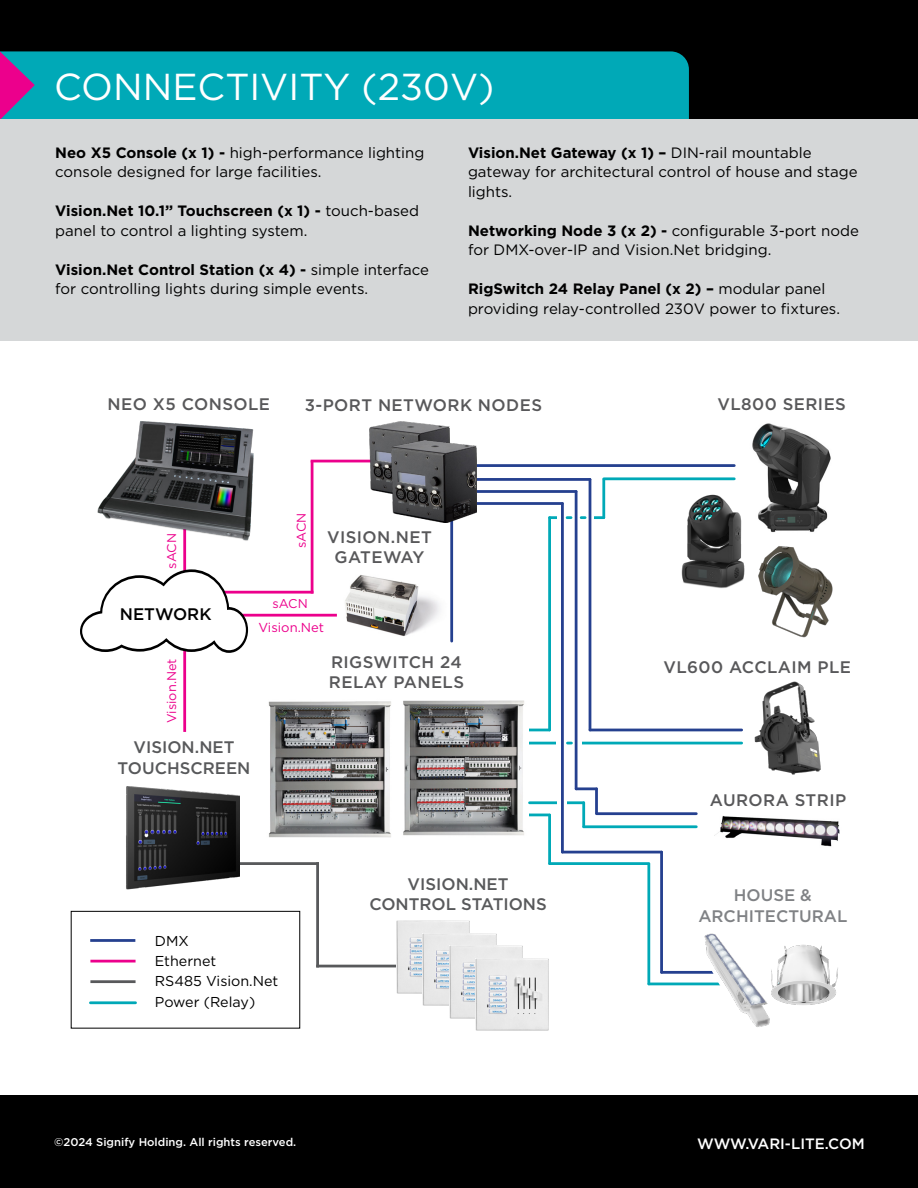
<style>
.page{position:relative;width:918px;height:1188px;background:#fff}
.page>*{position:absolute;margin:0;border:0;box-sizing:border-box;transform-origin:0 0}
.t1{font:37.5px "Gotham";color:#fff}
.t2{font:500 16.65px/20.1px "Gotham";letter-spacing:.025em;color:#58585a}
.t3{font:500 16.65px/20.7px "Gotham";color:#58595b;text-align:center}
.t4{font:500 16.65px/20.7px "Gotham";color:#808285;text-align:center}
.t5{font:500 16.65px "Gotham";color:#000}
.t6{font:15px/19.5px "Gotham";color:#000}
.t7{font:500 15px "Gotham";color:#fff}
.t8{font:14.4px/20.4px "Gotham";color:#000}
.t9{font:13.05px "Gotham";color:#ec008c}
.t10{font:12.75px "Gotham";color:#ec008c}
.t11{font:500 11.25px "Gotham";color:#fff}
.s1{font-weight:700}
</style>
<div class="page">
<div style="left:0;top:0;width:918px;height:120px;background:#000"></div>
<div style="left:0;top:51px;width:689px;height:69px;background:#00a9b7"></div>
<svg style="left:0;top:52px;width:35px;height:68px;background:#7855a2"></svg>
<div style="left:0;top:120px;width:918px;height:221px;background:#d5d7d8"></div>
<div style="left:0;top:1096px;width:918px;height:92px;background:#000"></div>
<hr style="left:550px;top:516px;width:54px;height:3px;background:#00a9b7">
<hr style="left:450px;top:496px;width:3px;height:145px;background:#25408f">
<hr style="left:502px;top:742px;width:240px;height:2px;background:#00a9b7">
<svg style="left:557px;top:735px;width:25px;height:16px"></svg>
<hr style="left:460px;top:478px;width:130px;height:3px;background:#25408f">
<hr style="left:649px;top:983px;width:130px;height:2px;background:#00a9b7">
<hr style="left:473px;top:814px;width:77px;height:2px;background:#00a9b7">
<hr style="left:548px;top:815px;width:3px;height:49px;background:#00a9b7">
<hr style="left:550px;top:862px;width:99px;height:3px;background:#00a9b7">
<hr style="left:647px;top:864px;width:3px;height:120px;background:#00a9b7">
<hr style="left:662px;top:971px;width:62px;height:3px;background:#25408f">
<hr style="left:455px;top:502px;width:107px;height:3px;background:#25408f">
<hr style="left:455px;top:490px;width:121px;height:3px;background:#25408f">
<hr style="left:476px;top:729px;width:74px;height:2px;background:#00a9b7">
<hr style="left:181px;top:862px;width:138px;height:3px;background:#58595b">
<hr style="left:183px;top:503px;width:3px;height:229px;background:#ec008c">
<hr style="left:316px;top:862px;width:3px;height:105px;background:#58595b">
<hr style="left:316px;top:965px;width:103px;height:2px;background:#58595b">
<img style="left:126px;top:786px;width:114px;height:103px">
<img style="left:703px;top:933px;width:67px;height:94px">
<hr style="left:548px;top:518px;width:3px;height:212px;background:#00a9b7">
<hr style="left:562px;top:851px;width:100px;height:2px;background:#25408f">
<hr style="left:660px;top:852px;width:3px;height:120px;background:#25408f">
<hr style="left:90px;top:939px;width:45px;height:3px;background:#25408f">
<hr style="left:90px;top:960px;width:46px;height:3px;background:#ec008c">
<div style="left:71px;top:911px;width:229px;height:118px;border:1px solid #000"></div>
<hr style="left:90px;top:1001px;width:46px;height:3px;background:#00a8b7">
<hr style="left:90px;top:980px;width:46px;height:3px;background:#58595b">
<img style="left:768px;top:936px;width:70px;height:73px">
<svg style="left:476px;top:445px;width:1px;height:17px"></svg>
<svg style="left:557px;top:513px;width:37px;height:9px"></svg>
<hr style="left:590px;top:729px;width:152px;height:2px;background:#25408f">
<img style="left:396px;top:921px;width:74px;height:72px">
<img style="left:423px;top:933px;width:73px;height:73px">
<img style="left:449px;top:946px;width:73px;height:72px">
<img style="left:476px;top:959px;width:73px;height:72px">
<hr style="left:311px;top:460px;width:81px;height:2px;background:#ec008c">
<hr style="left:212px;top:614px;width:139px;height:3px;background:#ec008c">
<hr style="left:311px;top:461px;width:2px;height:133px;background:#ec008c">
<img style="left:369px;top:422px;width:80px;height:72px">
<hr style="left:214px;top:591px;width:99px;height:3px;background:#ec008c">
<img style="left:337px;top:575px;width:103px;height:61px">
<svg style="left:80px;top:569px;width:169px;height:86px"></svg>
<img style="left:752px;top:423px;width:79px;height:110px">
<svg style="left:758px;top:546px;width:75px;height:92px"></svg>
<img style="left:681px;top:489px;width:73px;height:100px">
<img style="left:268px;top:701px;width:123px;height:137px">
<svg style="left:403px;top:700px;width:125px;height:136px;background:#8d8c8d"></svg>
<img style="left:97px;top:421px;width:157px;height:129px">
<img style="left:754px;top:681px;width:67px;height:94px">
<hr style="left:597px;top:812px;width:99px;height:3px;background:#25408f">
<hr style="left:584px;top:825px;width:112px;height:3px;background:#00a9b7">
<img style="left:715px;top:816px;width:125px;height:31px">
<hr style="left:530px;top:801px;width:54px;height:3px;background:#00a9b7">
<hr style="left:582px;top:803px;width:3px;height:24px;background:#00a9b7">
<hr style="left:576px;top:787px;width:21px;height:3px;background:#25408f">
<hr style="left:595px;top:789px;width:3px;height:24px;background:#25408f">
<div style="left:558px;top:795px;width:9px;height:16px;background:#fff"></div>
<hr style="left:561px;top:504px;width:3px;height:348px;background:#25408f">
<hr style="left:589px;top:479px;width:2px;height:251px;background:#25408f">
<svg style="left:567px;top:516px;width:4px;height:3px"></svg>
<hr style="left:602px;top:479px;width:3px;height:39px;background:#00a9b7">
<hr style="left:604px;top:477px;width:130px;height:3px;background:#00a9b7">
<hr style="left:575px;top:492px;width:3px;height:297px;background:#25408f">
<svg style="left:581px;top:516px;width:4px;height:3px"></svg>
<hr style="left:474px;top:464px;width:260px;height:3px;background:#25408f">
<img style="left:391px;top:441px;width:85px;height:82px">
<h1 class="t1" style="left:54px;top:63px;width:442px">CONNECTIVITY (230V)</h1>
<p class="t6" style="left:55px;top:142px;width:371px"><span class="s1">Neo X5 Console (x 1) -</span> high-performance lighting console designed for large facilities.</p>
<p class="t6" style="left:55px;top:201px;width:365px"><span class="s1">Vision.Net 10.1” Touchscreen (x 1) -</span> touch-based panel to control a lighting system.</p>
<p class="t6" style="left:55px;top:259px;width:375px"><span class="s1">Vision.Net Control Station (x 4) -</span> simple interface for controlling lights during simple events.</p>
<p class="t6" style="left:468px;top:142px;width:391px"><span class="s1">Vision.Net Gateway (x 1) –</span> DIN-rail mountable gateway for architectural control of house and stage lights.</p>
<p class="t6" style="left:468px;top:220px;width:392px"><span class="s1">Networking Node 3 (x 2) -</span> configurable 3-port node for DMX-over-IP and Vision.Net bridging.</p>
<p class="t6" style="left:468px;top:279px;width:374px"><span class="s1">RigSwitch 24 Relay Panel (x 2) –</span> modular panel providing relay-controlled 230V power to fixtures.</p>
<p class="t2" style="left:108px;top:394px;width:164px">NEO X5 CONSOLE</p>
<p class="t2" style="left:305px;top:395px;width:239px">3-PORT NETWORK NODES</p>
<p class="t10" style="left:164px;top:569px;width:37px;rotate:-90deg">sACN</p>
<p class="t10" style="left:293px;top:548px;width:37px;rotate:-90deg">sACN</p>
<p class="t2" style="left:327px;top:527px;width:106px;text-align:center">VISION.NET<br>GATEWAY</p>
<p class="t5" style="left:120px;top:603px;width:93px">NETWORK</p>
<p class="t10" style="left:164px;top:723px;width:66px;rotate:-90deg">Vision.Net</p>
<p class="t3" style="left:118px;top:737px;width:134px">VISION.NET<br>TOUCHSCREEN</p>
<p class="t10" style="left:272px;top:596px;width:37px">sACN</p>
<p class="t9" style="left:258px;top:619px;width:67px">Vision.Net</p>
<p class="t2" style="left:329px;top:652px;width:137px">RIGSWITCH 24<br>RELAY PANELS</p>
<p class="t3" style="left:369px;top:873px;width:179px">VISION.NET<br>CONTROL STATIONS</p>
<p class="t8" style="left:155px;top:930px;width:125px">DMX<br>Ethernet<br>RS485 Vision.Net<br>Power (Relay)</p>
<p class="t2" style="left:718px;top:394px;width:130px">VL800 SERIES</p>
<p class="t2" style="left:664px;top:657px;width:189px">VL600 ACCLAIM PLE</p>
<p class="t2" style="left:710px;top:789px;width:138px">AURORA STRIP</p>
<p class="t4" style="left:698px;top:885px;width:151px">HOUSE &amp;<br>ARCHITECTURAL</p>
<p class="t11" style="left:54px;top:1134px;width:244px">©2024 Signify Holding. All rights reserved.</p>
<p class="t7" style="left:697px;top:1134px;width:169px">WWW.VARI-LITE.COM</p>
</div>
